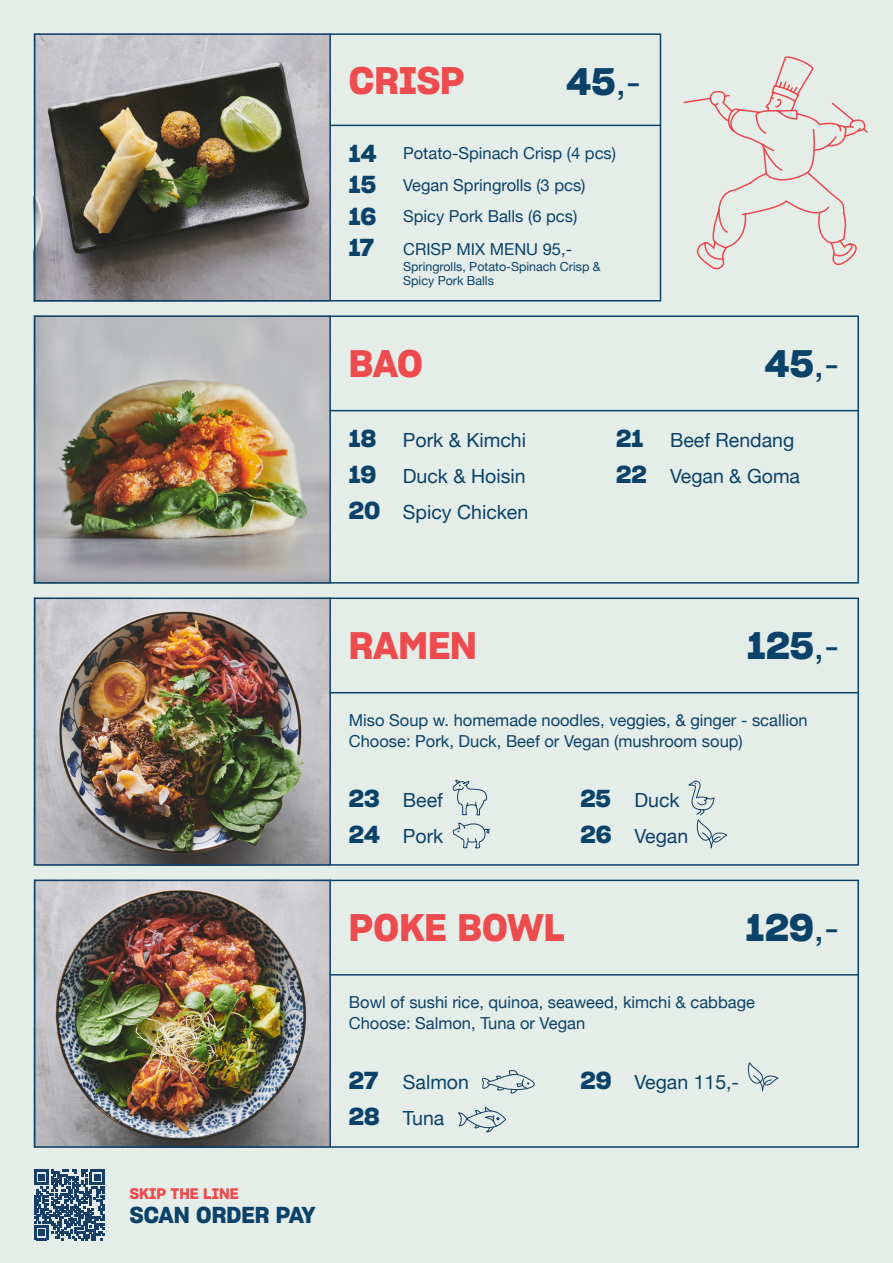
<style>
.page{position:relative;width:893px;height:1263px;background:#e5ede8}
.page>*{position:absolute;margin:0;border:0;box-sizing:border-box;transform-origin:0 0}
.t1{font:37.5px "Sharp Grotesk Semi Bold 20";color:#ed4b4e}
.t2{font:37.5px "Sharp Grotesk Semi Bold 20";letter-spacing:.01em;color:#0b4269}
.t3{font:24px/31.5px "Sharp Grotesk Semi Bold 20";letter-spacing:-.01em;color:#0b4269;text-align:justify}
.t4{font:22.5px "Sharp Grotesk Semi Bold 20";letter-spacing:-.005em;color:#0b4269}
.t5{font:19.5px "Helvetica Neue";color:#0b4269}
.t6{font:16.5px/21px "Helvetica Neue";color:#0b4269}
.t7{font:15px "Sharp Grotesk Semi Bold 20";color:#ed4b4e}
.t8{font:12.45px/13.8px "Helvetica Neue";color:#0b4269}
.s1{font-family:"Helvetica Neue"}
.s2{font-family:"Sharp Grotesk Semi Bold 20";font-size:24px}
</style>
<div class="page">
<img style="left:37px;top:318px;width:292px;height:263px">
<img style="left:37px;top:36px;width:292px;height:262px">
<img style="left:37px;top:600px;width:292px;height:263px">
<img style="left:37px;top:883px;width:292px;height:262px">
<div style="left:34px;top:33px;width:627px;height:268px;border:2px solid #0b4269"></div>
<hr style="left:329px;top:33px;width:2px;height:268px;background:#0b4269">
<hr style="left:330px;top:125px;width:331px;height:1px;background:#0b4269">
<div style="left:34px;top:315px;width:825px;height:269px;border:2px solid #0b4269"></div>
<hr style="left:329px;top:315px;width:2px;height:268px;background:#0b4269">
<hr style="left:330px;top:410px;width:529px;height:1px;background:#0b4269">
<div style="left:34px;top:597px;width:825px;height:269px;border:2px solid #0b4269"></div>
<hr style="left:329px;top:597px;width:2px;height:268px;background:#0b4269">
<hr style="left:330px;top:692px;width:529px;height:1px;background:#0b4269">
<div style="left:34px;top:880px;width:825px;height:268px;border:2px solid #0b4269"></div>
<hr style="left:329px;top:880px;width:2px;height:267px;background:#0b4269">
<hr style="left:330px;top:974px;width:529px;height:1px;background:#0b4269">
<svg style="left:452px;top:822px;width:39px;height:27px"></svg>
<svg style="left:452px;top:779px;width:36px;height:37px"></svg>
<svg style="left:688px;top:780px;width:40px;height:69px"></svg>
<svg style="left:748px;top:1062px;width:31px;height:30px"></svg>
<svg style="left:458px;top:1106px;width:48px;height:26px"></svg>
<svg style="left:481px;top:1070px;width:54px;height:24px"></svg>
<svg style="left:34px;top:1170px;width:71px;height:70px"></svg>
<svg style="left:683px;top:56px;width:185px;height:214px"></svg>
<p class="t1" style="left:349px;top:51px;width:117px">CRISP</p>
<p class="t2" style="left:567px;top:51px;width:76px">45<span class="s1">,-</span></p>
<p class="t3" style="left:349px;top:136px;width:29px">14<br>15<br>16<br>17</p>
<p class="t6" style="left:403px;top:144px;width:214px">Potato-Spinach Crisp (4 pcs)</p>
<p class="t6" style="left:403px;top:175px;width:184px">Vegan Springrolls (3 pcs)</p>
<p class="t6" style="left:403px;top:207px;width:176px">Spicy Pork Balls (6 pcs)</p>
<p class="t6" style="left:403px;top:239px;width:170px">CRISP MIX MENU 95,-</p>
<p class="t8" style="left:403px;top:261px;width:199px">Springrolls, Potato-Spinach Crisp &amp;<br>Spicy Pork Balls</p>
<p class="t1" style="left:349px;top:333px;width:76px">BAO</p>
<p class="t2" style="left:765px;top:333px;width:76px">45<span class="s1">,-</span></p>
<p class="t5" style="left:349px;top:426px;width:179px"><span class="s2">18</span> Pork &amp; Kimchi</p>
<p class="t5" style="left:349px;top:462px;width:178px"><span class="s2">19</span> Duck &amp; Hoisin</p>
<p class="t5" style="left:349px;top:498px;width:181px"><span class="s2">20</span> Spicy Chicken</p>
<p class="t5" style="left:616px;top:426px;width:180px"><span class="s2">21</span> Beef Rendang</p>
<p class="t5" style="left:616px;top:462px;width:186px"><span class="s2">22</span> Vegan &amp; Goma</p>
<p class="t7" style="left:130px;top:1181px;width:110px">SKIP THE LINE</p>
<p class="t4" style="left:130px;top:1197px;width:187px">SCAN ORDER PAY</p>
<p class="t1" style="left:349px;top:615px;width:129px">RAMEN</p>
<p class="t2" style="left:747px;top:615px;width:93px">125<span class="s1">,-</span></p>
<p class="t6" style="left:349px;top:710px;width:460px">Miso Soup w. homemade noodles, veggies, &amp; ginger - scallion<br>Choose: Pork, Duck, Beef or Vegan (mushroom soup)</p>
<p class="t5" style="left:349px;top:786px;width:96px"><span class="s2">23</span> Beef</p>
<p class="t5" style="left:349px;top:822px;width:96px"><span class="s2">24</span> Pork</p>
<p class="t5" style="left:580px;top:786px;width:101px"><span class="s2">25</span> Duck</p>
<p class="t5" style="left:580px;top:822px;width:109px"><span class="s2">26</span> Vegan</p>
<p class="t1" style="left:349px;top:897px;width:218px">POKE BOWL</p>
<p class="t2" style="left:746px;top:897px;width:95px">129<span class="s1">,-</span></p>
<p class="t6" style="left:349px;top:992px;width:408px">Bowl of sushi rice, quinoa, seaweed, kimchi &amp; cabbage<br>Choose: Salmon, Tuna or Vegan</p>
<p class="t5" style="left:349px;top:1068px;width:122px"><span class="s2">27</span> Salmon</p>
<p class="t5" style="left:349px;top:1104px;width:97px"><span class="s2">28</span> Tuna</p>
<p class="t5" style="left:580px;top:1068px;width:160px"><span class="s2">29</span> Vegan 115,-</p>
</div>
